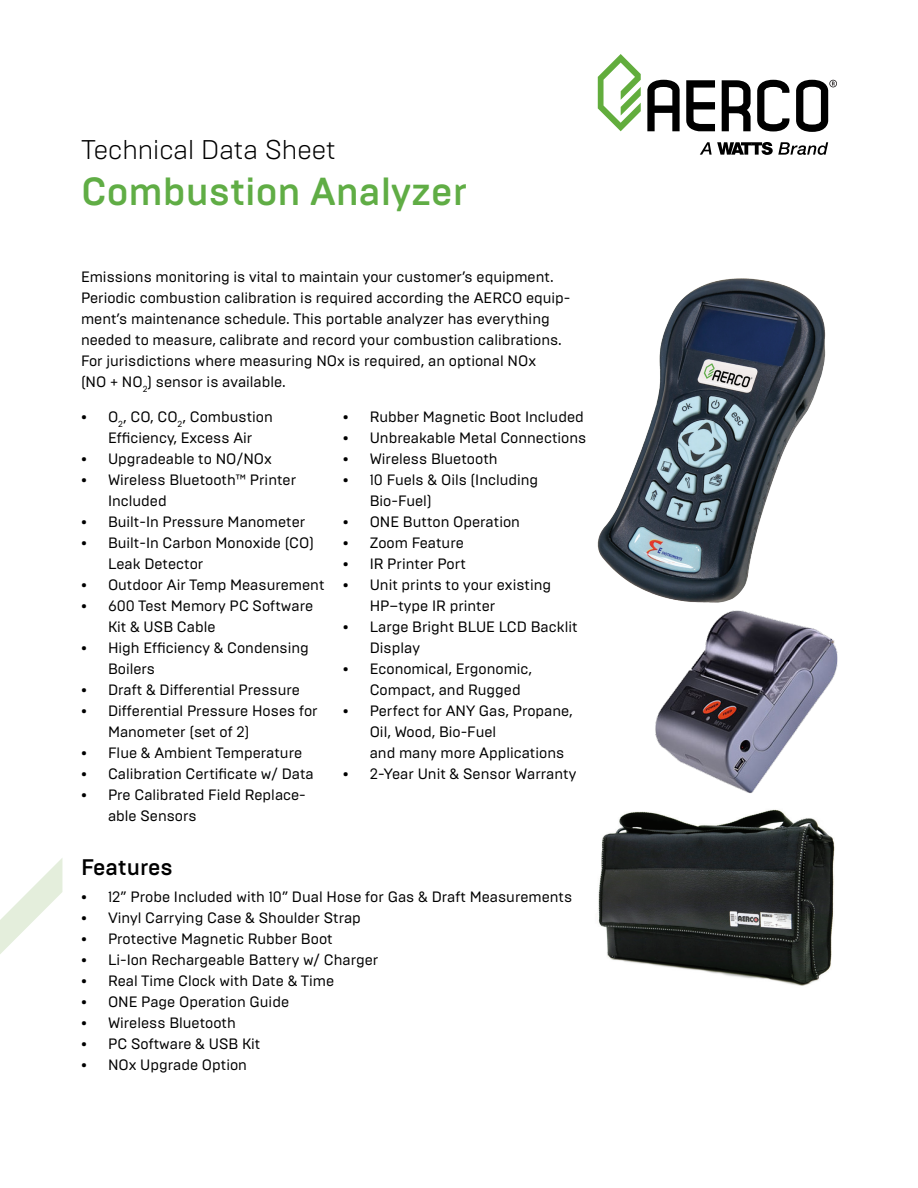
<style>
.page{position:relative;width:918px;height:1188px;background:#fff}
.page>*{position:absolute;margin:0;border:0;box-sizing:border-box;transform-origin:0 0}
.t1{font:500 39px "Brutal Type";color:#60ad45}
.t2{font:300 27px "Brutal Type";color:#000}
.t3{font:500 22.5px "Brutal Type";color:#000}
.t4{font:15px/21px "Brutal Type";color:#000}
</style>
<div class="page">
<svg style="left:0;top:858px;width:62px;height:96px"></svg>
<img style="left:598px;top:809px;width:237px;height:177px">
<img style="left:597px;top:278px;width:229px;height:325px">
<img style="left:655px;top:610px;width:183px;height:184px">
<svg style="left:598px;top:54px;width:43px;height:77px"></svg>
<svg style="left:647px;top:80px;width:33px;height:51px"></svg>
<svg style="left:686px;top:80px;width:29px;height:51px"></svg>
<svg style="left:722px;top:80px;width:29px;height:51px"></svg>
<svg style="left:757px;top:80px;width:33px;height:51px"></svg>
<svg style="left:796px;top:80px;width:41px;height:52px"></svg>
<svg style="left:700px;top:142px;width:128px;height:13px"></svg>
<p class="t2" style="left:81px;top:133px;width:256px">Technical Data Sheet</p>
<p class="t1" style="left:81px;top:168px;width:388px">Combustion Analyzer</p>
<p class="t4" style="left:81px;top:266px;width:491px">Emissions monitoring is vital to maintain your customer’s equipment.<br>Periodic combustion calibration is required according the AERCO equip&shy;ment’s maintenance schedule. This portable analyzer has everything needed to measure, calibrate and record your combustion calibrations.<br>For jurisdictions where measuring NOx is required, an optional NOx<br>(NO + NO<sub>2</sub>) sensor is available.</p>
<p class="t4" style="left:81px;top:406px;width:193px;text-align:center">• O<sub>2</sub>, CO, CO<sub>2</sub>, Combustion<br>Efficiency, Excess Air</p>
<p class="t4" style="left:81px;top:448px;width:192px">• Upgradeable to NO/NOx</p>
<p class="t4" style="left:108px;top:469px;width:190px;text-indent:-27px">• Wireless Bluetooth™ Printer<br>Included</p>
<p class="t4" style="left:81px;top:511px;width:226px">• Built-In Pressure Manometer</p>
<p class="t4" style="left:108px;top:532px;width:208px;text-indent:-27px">• Built-In Carbon Monoxide (CO)<br>Leak Detector</p>
<p class="t4" style="left:81px;top:574px;width:245px">• Outdoor Air Temp Measurement</p>
<p class="t4" style="left:108px;top:595px;width:207px;text-indent:-27px">• 600 Test Memory PC Software<br>Kit &amp; USB Cable</p>
<p class="t4" style="left:108px;top:637px;width:202px;text-indent:-27px">• High Efficiency &amp; Condensing<br>Boilers</p>
<p class="t4" style="left:81px;top:679px;width:220px">• Draft &amp; Differential Pressure</p>
<p class="t4" style="left:108px;top:700px;width:211px;text-indent:-27px">• Differential Pressure Hoses for<br>Manometer (set of 2)</p>
<p class="t4" style="left:81px;top:742px;width:223px">• Flue &amp; Ambient Temperature</p>
<p class="t4" style="left:81px;top:763px;width:234px">• Calibration Certificate w/ Data</p>
<p class="t4" style="left:108px;top:784px;width:199px;text-indent:-27px">• Pre Calibrated Field Replace&shy;able Sensors</p>
<p class="t4" style="left:343px;top:406px;width:243px">• Rubber Magnetic Boot Included</p>
<p class="t4" style="left:343px;top:427px;width:245px">• Unbreakable Metal Connections</p>
<p class="t4" style="left:343px;top:448px;width:156px">• Wireless Bluetooth</p>
<p class="t4" style="left:370px;top:469px;width:170px;text-indent:-27px">• 10 Fuels &amp; Oils (Including<br>Bio-Fuel)</p>
<p class="t4" style="left:343px;top:511px;width:179px">• ONE Button Operation</p>
<p class="t4" style="left:343px;top:532px;width:123px">• Zoom Feature</p>
<p class="t4" style="left:343px;top:553px;width:125px">• IR Printer Port</p>
<p class="t4" style="left:370px;top:574px;width:183px;text-indent:-27px">• Unit prints to your existing<br>HP–type IR printer</p>
<p class="t4" style="left:370px;top:616px;width:209px;text-indent:-27px">• Large Bright BLUE LCD Backlit<br>Display</p>
<p class="t4" style="left:370px;top:658px;width:164px;text-indent:-27px">• Economical, Ergonomic,<br>Compact, and Rugged</p>
<p class="t4" style="left:370px;top:700px;width:204px;text-indent:-27px">• Perfect for ANY Gas, Propane,<br>Oil, Wood, Bio-Fuel<br>and many more Applications</p>
<p class="t4" style="left:343px;top:763px;width:235px">• 2-Year Unit &amp; Sensor Warranty</p>
<p class="t3" style="left:81px;top:853px;width:93px">Features</p>
<p class="t4" style="left:81px;top:886px;width:493px">• 12” Probe Included with 10” Dual Hose for Gas &amp; Draft Measurements</p>
<p class="t4" style="left:81px;top:907px;width:281px">• Vinyl Carrying Case &amp; Shoulder Strap</p>
<p class="t4" style="left:81px;top:928px;width:253px">• Protective Magnetic Rubber Boot</p>
<p class="t4" style="left:81px;top:949px;width:299px">• Li-Ion Rechargeable Battery w/ Charger</p>
<p class="t4" style="left:81px;top:970px;width:255px">• Real Time Clock with Date &amp; Time</p>
<p class="t4" style="left:81px;top:991px;width:210px">• ONE Page Operation Guide</p>
<p class="t4" style="left:81px;top:1012px;width:156px">• Wireless Bluetooth</p>
<p class="t4" style="left:81px;top:1033px;width:181px">• PC Software &amp; USB Kit</p>
<p class="t4" style="left:81px;top:1054px;width:167px">• NOx Upgrade Option</p>
</div>
